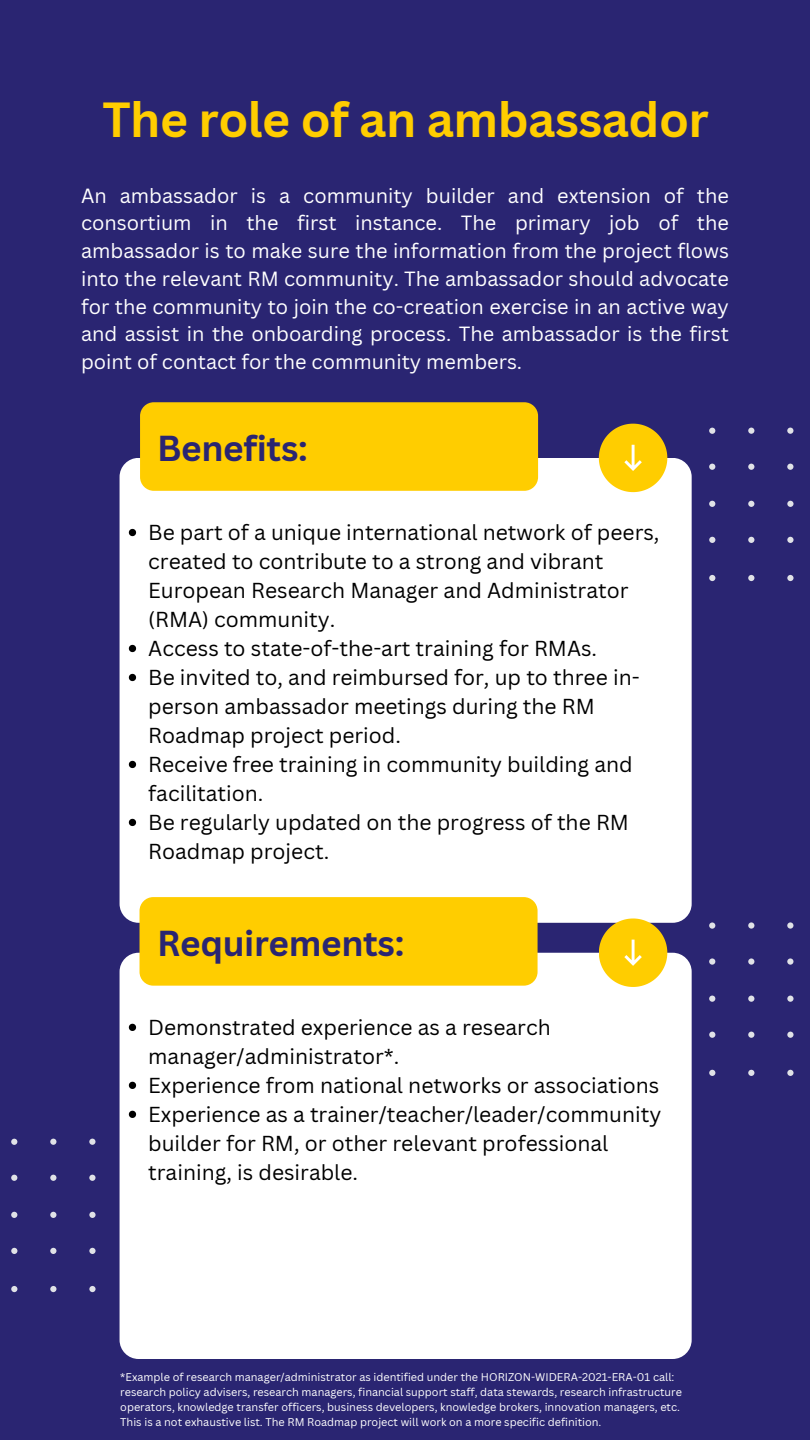
<style>
.page{position:relative;width:810px;height:1440px;background:#2a2572}
.page>*{position:absolute;margin:0;border:0;box-sizing:border-box;transform-origin:0 0}
.t1{font:700 48px "Canva Sans";letter-spacing:-.01em;color:#ffcd00}
.t2{font:700 35.1px "Canva Sans";letter-spacing:-.01em;color:#2a2572}
.t3{font:21.1px/29px "Canva Sans";color:#000}
.t4{font:20px/27.8px "Canva Sans";color:#fff;text-align:justify}
.t5{font:10.9px/15px "Canva Sans";color:#fff}
</style>
<div class="page">
<svg style="left:11px;top:1139px;width:109px;height:153px"></svg>
<div style="left:120px;top:458px;width:572px;height:465px;background:#fff;border-radius:19px"></div>
<div style="left:140px;top:402px;width:398px;height:89px;background:#ffcd00;border-radius:14px"></div>
<svg style="left:599px;top:424px;width:68px;height:68px"></svg>
<svg style="left:129px;top:529px;width:7px;height:7px"></svg>
<svg style="left:129px;top:645px;width:7px;height:7px"></svg>
<svg style="left:129px;top:674px;width:7px;height:7px"></svg>
<svg style="left:129px;top:761px;width:7px;height:7px"></svg>
<svg style="left:129px;top:819px;width:7px;height:7px"></svg>
<svg style="left:709px;top:428px;width:85px;height:153px"></svg>
<div style="left:120px;top:953px;width:572px;height:406px;background:#fff;border-radius:19px"></div>
<div style="left:140px;top:897px;width:398px;height:89px;background:#ffcd00;border-radius:14px"></div>
<svg style="left:599px;top:918px;width:68px;height:69px"></svg>
<svg style="left:129px;top:1024px;width:7px;height:7px"></svg>
<svg style="left:129px;top:1082px;width:7px;height:7px"></svg>
<svg style="left:129px;top:1111px;width:7px;height:7px"></svg>
<svg style="left:709px;top:922px;width:85px;height:154px"></svg>
<h1 class="t1" style="left:102px;top:86px;width:608px">The role of an ambassador</h1>
<h5 class="t4" style="left:81px;top:181px;width:649px">An ambassador is a community builder and extension of the consortium in the first instance. The primary job of the ambassador is to make sure the information from the project flows into the relevant RM community. The ambassador should advocate for the community to join the co-creation exercise in an active way and assist in the onboarding process. The ambassador is the first point of contact for the community members.</h5>
<h2 class="t2" style="left:157px;top:424px;width:152px">Benefits:</h2>
<p class="t3" style="left:148px;top:517px;width:513px">Be part of a unique international network of peers, created to contribute to a strong and vibrant European Research Manager and Administrator (RMA) community.</p>
<p class="t3" style="left:148px;top:633px;width:450px">Access to state-of-the-art training for RMAs.</p>
<p class="t3" style="left:148px;top:662px;width:493px">Be invited to, and reimbursed for, up to three in&shy;person ambassador meetings during the RM<br>Roadmap project period.</p>
<p class="t3" style="left:148px;top:749px;width:486px">Receive free training in community building and facilitation.</p>
<p class="t3" style="left:148px;top:807px;width:482px">Be regularly updated on the progress of the RM<br>Roadmap project.</p>
<p class="t2" style="left:157px;top:918px;width:249px">Requirements:</p>
<p class="t3" style="left:148px;top:1012px;width:404px">Demonstrated experience as a research manager/administrator*.</p>
<p class="t3" style="left:148px;top:1070px;width:513px">Experience from national networks or associations</p>
<h3 class="t3" style="left:148px;top:1099px;width:515px">Experience as a trainer/teacher/leader/community builder for RM, or other relevant professional training, is desirable.</h3>
<p class="t5" style="left:120px;top:1369px;width:563px">*Example of research manager/administrator as identified under the HORIZON-WIDERA-2021-ERA-01 call: research policy advisers, research managers, financial support staff, data stewards, research infrastructure operators, knowledge transfer officers, business developers, knowledge brokers, innovation managers, etc.<br>This is a not exhaustive list. The RM Roadmap project will work on a more specific definition.</p>
</div>
